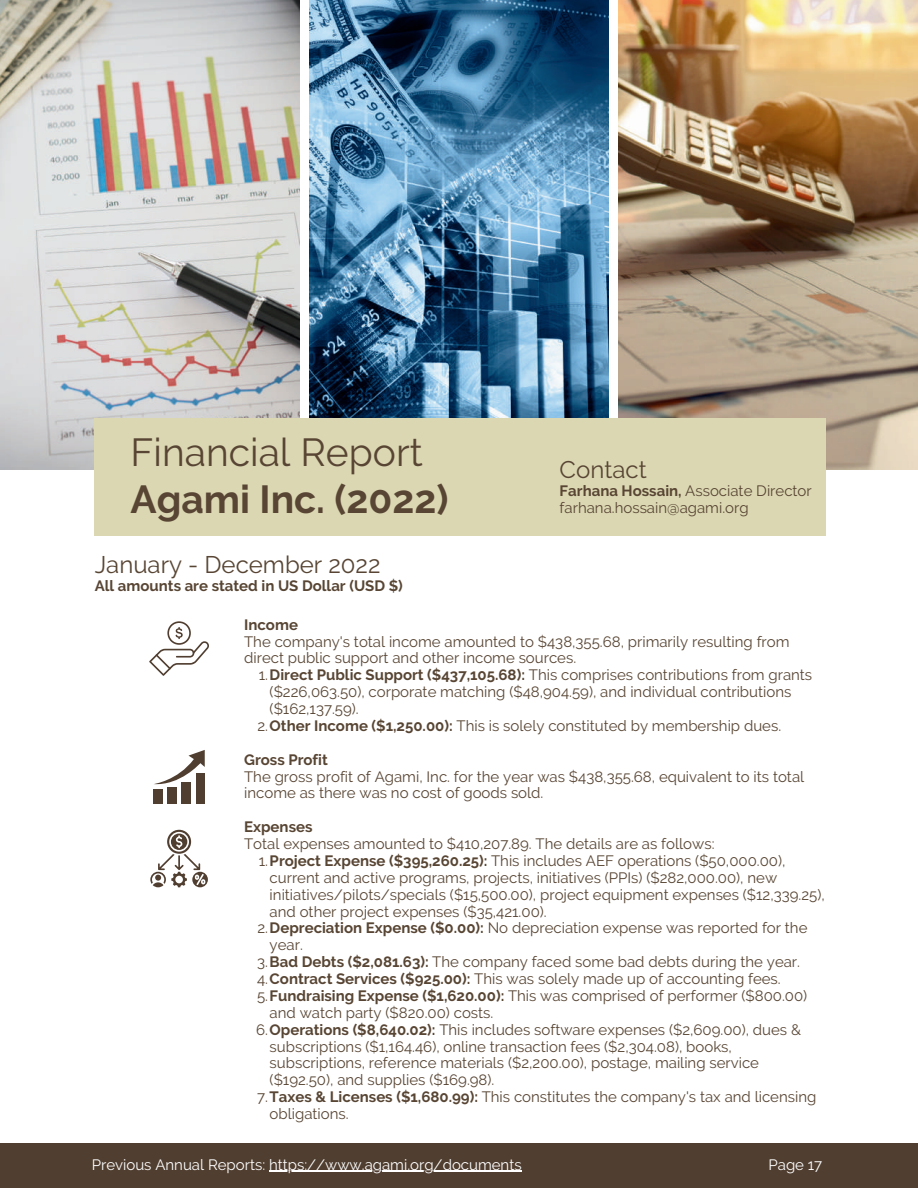
<style>
.page{position:relative;width:918px;height:1188px;background:#fff}
.page>*{position:absolute;margin:0;border:0;box-sizing:border-box;transform-origin:0 0}
.t1{font:39px "Raleway";color:#584533}
.t2{font:700 39px "Raleway";color:#584533}
.t3{font:24px "Raleway";color:#584533}
.t4{font:15px/16.8px "Raleway";color:#584533}
.t5{font:700 15px "Raleway";color:#584533}
.t6{font:15px "Raleway";color:#fff}
.s1{font-weight:700}
</style>
<div class="page">
<img style="left:619px;top:0;width:299px;height:469px">
<img style="left:309px;top:0;width:300px;height:419px">
<img style="left:0;top:0;width:299px;height:469px">
<div style="left:0;top:1143px;width:918px;height:45px;background:#503e30"></div>
<div style="left:94px;top:419px;width:732px;height:117px;background:#dbd7b3"></div>
<svg style="left:149px;top:621px;width:60px;height:54px"></svg>
<div style="left:154px;top:789px;width:9px;height:15px;background:#503e30"></div>
<div style="left:168px;top:787px;width:9px;height:17px;background:#503e30"></div>
<div style="left:182px;top:782px;width:9px;height:22px;background:#503e30"></div>
<div style="left:196px;top:773px;width:9px;height:31px;background:#503e30"></div>
<svg style="left:154px;top:750px;width:51px;height:36px"></svg>
<svg style="left:150px;top:830px;width:58px;height:57px"></svg>
<hr style="left:269px;top:1171px;width:253px;height:1px;background:#fff">
<h1 class="t1" style="left:131px;top:430px;width:294px">Financial Report</h1>
<h1 class="t2" style="left:131px;top:477px;width:319px">Agami Inc. (2022)</h1>
<h2 class="t3" style="left:95px;top:550px;width:287px">January - December 2022</h2>
<p class="t5" style="left:95px;top:577px;width:310px">All amounts are stated in US Dollar (USD $)</p>
<h2 class="t3" style="left:560px;top:455px;width:89px">Contact</h2>
<p class="t4" style="left:560px;top:482px;width:254px"><span class="s1">Farhana Hossain,</span> Associate Director farhana.hossain@agami.org</p>
<p class="t5" style="left:244px;top:616px;width:55px">Income</p>
<p class="t4" style="left:244px;top:633px;width:547px">The company's total income amounted to $438,355.68, primarily resulting from direct public support and other income sources.</p>
<p class="t4" style="left:259px;top:667px;width:555px">1.<span class="s1">Direct Public Support ($437,105.68):</span> This comprises contributions from grants</p>
<p class="t4" style="left:270px;top:684px;width:523px">($226,063.50), corporate matching ($48,904.59), and individual contributions</p>
<p class="t4" style="left:270px;top:700px;width:91px">($162,137.59).</p>
<p class="t4" style="left:257px;top:717px;width:525px">2.<span class="s1">Other Income ($1,250.00):</span> This is solely constituted by membership dues.</p>
<p class="t5" style="left:244px;top:751px;width:85px">Gross Profit</p>
<p class="t4" style="left:244px;top:768px;width:562px">The gross profit of Agami, Inc. for the year was $438,355.68, equivalent to its total income as there was no cost of goods sold.</p>
<p class="t5" style="left:244px;top:818px;width:70px">Expenses</p>
<p class="t4" style="left:244px;top:835px;width:472px">Total expenses amounted to $410,207.89. The details are as follows:</p>
<p class="t4" style="left:259px;top:852px;width:528px">1.<span class="s1">Project Expense ($395,260.25):</span> This includes AEF operations ($50,000.00),</p>
<p class="t4" style="left:270px;top:869px;width:509px">current and active programs, projects, initiatives (PPIs) ($282,000.00), new</p>
<p class="t4" style="left:270px;top:886px;width:557px">initiatives/pilots/specials ($15,500.00), project equipment expenses ($12,339.25),</p>
<p class="t4" style="left:270px;top:903px;width:279px">and other project expenses ($35,421.00).</p>
<p class="t4" style="left:257px;top:920px;width:552px">2.<span class="s1">Depreciation Expense ($0.00):</span> No depreciation expense was reported for the</p>
<p class="t4" style="left:270px;top:937px;width:35px">year.</p>
<p class="t4" style="left:257px;top:954px;width:544px">3.<span class="s1">Bad Debts ($2,081.63):</span> The company faced some bad debts during the year.</p>
<p class="t4" style="left:257px;top:970px;width:525px">4.<span class="s1">Contract Services ($925.00):</span> This was solely made up of accounting fees.</p>
<p class="t4" style="left:257px;top:987px;width:552px">5.<span class="s1">Fundraising Expense ($1,620.00):</span> This was comprised of performer ($800.00)</p>
<p class="t4" style="left:270px;top:1004px;width:225px">and watch party ($820.00) costs.</p>
<p class="t4" style="left:256px;top:1021px;width:546px">6.<span class="s1">Operations ($8,640.02):</span> This includes software expenses ($2,609.00), dues &amp;</p>
<p class="t4" style="left:270px;top:1038px;width:464px">subscriptions ($1,164.46), online transaction fees ($2,304.08), books,</p>
<p class="t4" style="left:270px;top:1055px;width:491px">subscriptions, reference materials ($2,200.00), postage, mailing service</p>
<p class="t4" style="left:270px;top:1072px;width:226px">($192.50), and supplies ($169.98).</p>
<p class="t4" style="left:257px;top:1089px;width:561px">7.<span class="s1">Taxes &amp; Licenses ($1,680.99):</span> This constitutes the company's tax and licensing</p>
<p class="t4" style="left:270px;top:1105px;width:81px">obligations.</p>
<p class="t6" style="left:92px;top:1156px;width:431px">Previous Annual Reports: https://www.agami.org/documents</p>
<p class="t6" style="left:769px;top:1156px;width:55px">Page 17</p>
</div>
